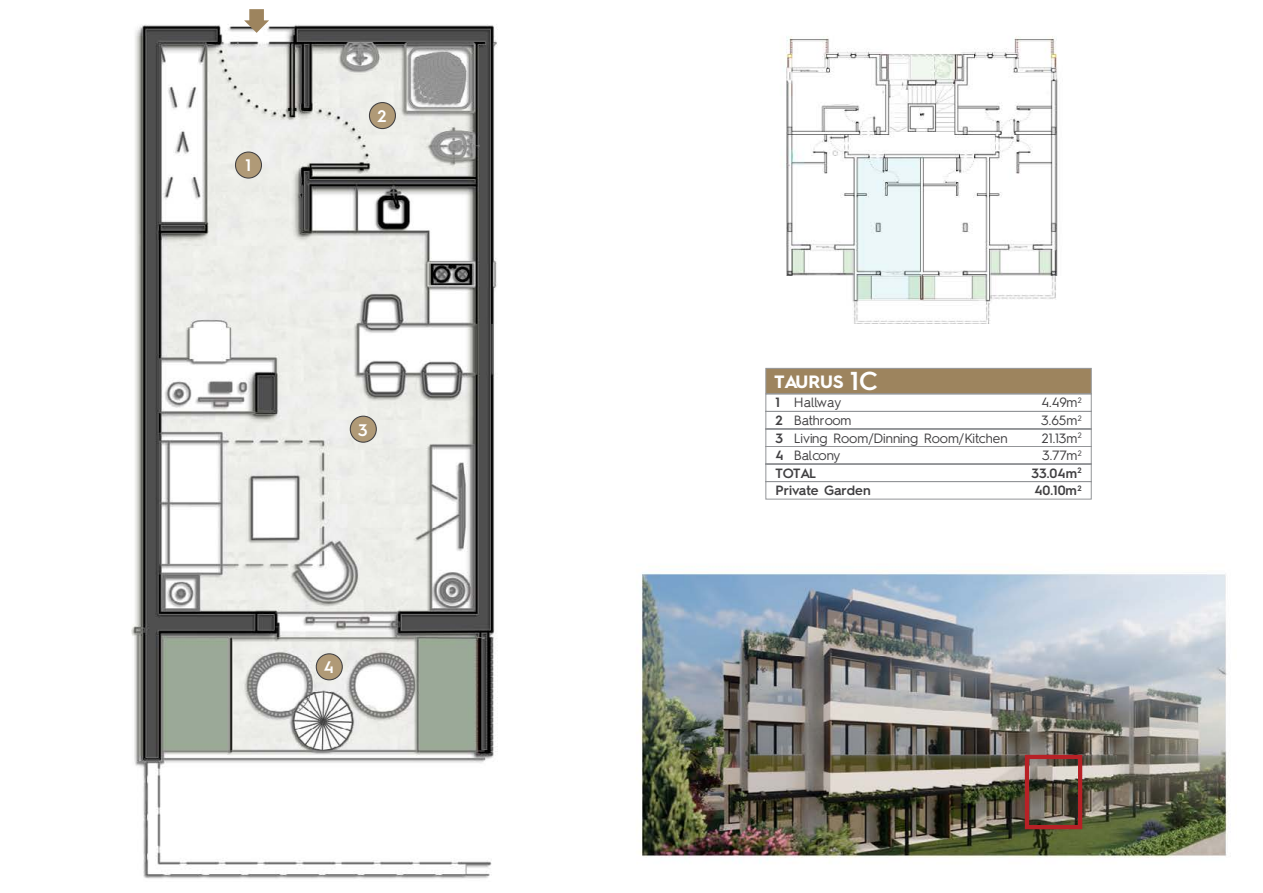
<style>
.page{position:relative;width:1263px;height:893px;background:#fff}
.page>*{position:absolute;margin:0;border:0;box-sizing:border-box;transform-origin:0 0}
.t1{font:700 17.85px "Hurme Geometric Sans 2";color:#fff}
.t2{font:600 16.8px "Hurme Geometric Sans 2";color:#fff}
.t3{font:13.5px/17.5px "Hurme Geometric Sans 2";color:#414042}
.t4{font:600 13.5px/17.5px "Hurme Geometric Sans 2";color:#414042}
.s1{font-weight:600;font-size:26.1px}
.s2{font-weight:600}
</style>
<div class="page">
<img style="left:131px;top:24px;width:1097px;height:855px">
<div style="left:369px;top:103px;width:26px;height:26px;background:#b09a77;border-radius:50%"></div>
<div style="left:369px;top:102px;width:27px;height:27px;border:1px solid #414042;border-radius:50%"></div>
<div style="left:235px;top:152px;width:26px;height:26px;background:#b09a77;border-radius:50%"></div>
<div style="left:235px;top:152px;width:27px;height:27px;border:1px solid #414042;border-radius:50%"></div>
<div style="left:350px;top:416px;width:26px;height:26px;background:#b09a77;border-radius:50%"></div>
<div style="left:350px;top:416px;width:27px;height:27px;border:1px solid #414042;border-radius:50%"></div>
<div style="left:316px;top:654px;width:26px;height:26px;background:#b09a77;border-radius:50%"></div>
<div style="left:316px;top:653px;width:27px;height:27px;border:1px solid #414042;border-radius:50%"></div>
<svg style="left:244px;top:9px;width:25px;height:24px"></svg>
<div style="left:1025px;top:755px;width:57px;height:74px;border:4px solid #b72126"></div>
<div style="left:765px;top:368px;width:327px;height:26px;background:#9d845e;border:1px solid #939598"></div>
<svg style="left:765px;top:393px;width:327px;height:107px"></svg>
<p class="t2" style="left:245px;top:154px;width:7px">1</p>
<p class="t2" style="left:377px;top:104px;width:11px">2</p>
<p class="t2" style="left:358px;top:418px;width:11px">3</p>
<p class="t2" style="left:324px;top:656px;width:12px">4</p>
<h1 class="t1" style="left:775px;top:369px;width:105px">TAURUS <span class="s1">1C</span></h1>
<p class="t3" style="left:794px;top:393px;width:215px">Hallway<br>Bathroom<br>Living Room/Dinning Room/Kitchen<br>Balcony</p>
<p class="t3" style="left:1031px;top:393px;width:52px;text-align:right">4.49m<sup>2<br></sup>3.65m<sup>2<br></sup>21.13m<sup>2<br></sup>3.77m<sup>2<br></sup><span class="s2">33.04m</span><sup>2<br></sup><span class="s2">40.10m</span><sup>2</sup></p>
<p class="t4" style="left:775px;top:393px;width:97px">1<br>2<br>3<br>4<br>TOTAL<br>Private Garden</p>
</div>
